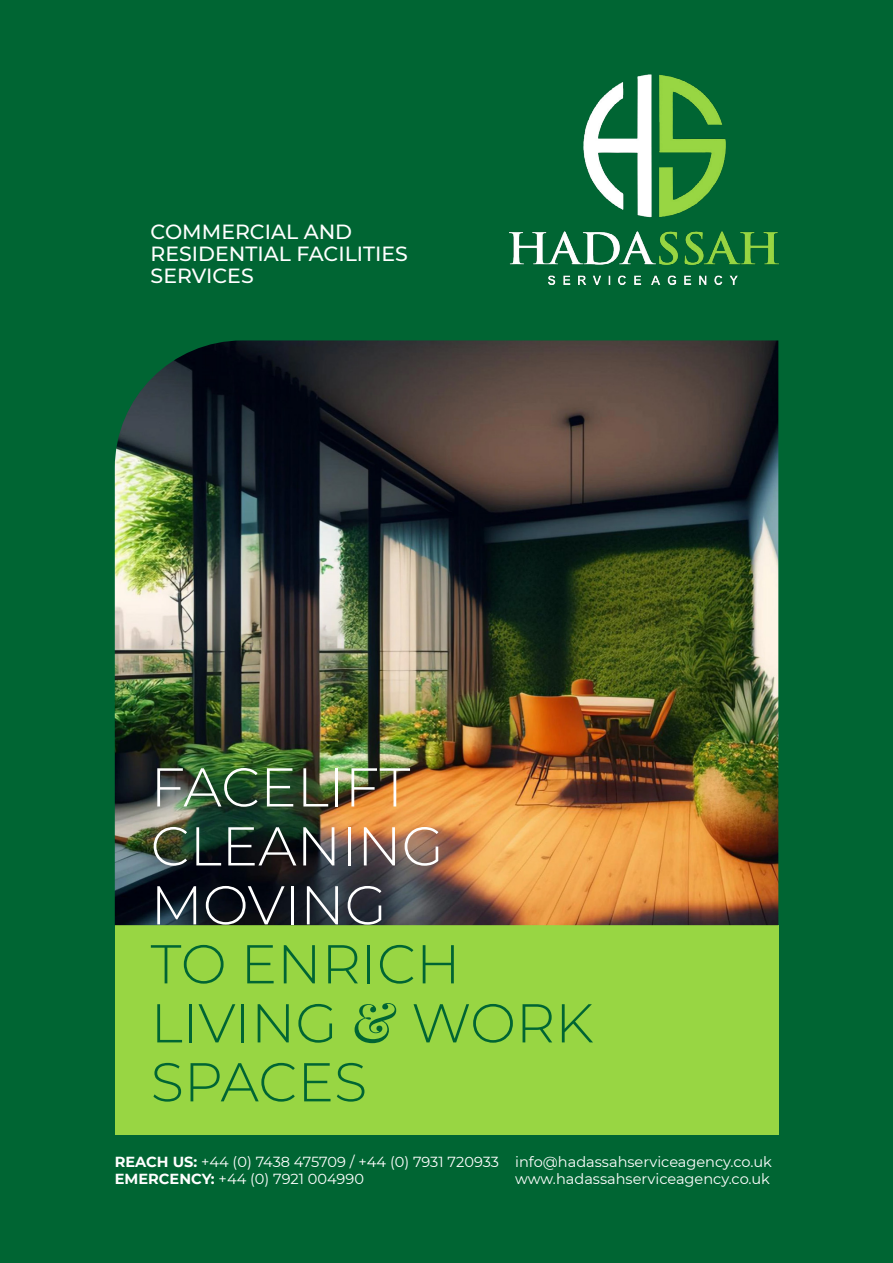
<style>
.page{position:relative;width:893px;height:1263px;background:#fff}
.page>*{position:absolute;margin:0;border:0;box-sizing:border-box;transform-origin:0 0}
.t1{font:300 54.6px/58.9px "Montserrat";color:#006533}
.t2{font:300 54.6px/58.9px "Montserrat";color:#fff}
.t3{font:500 20.4px/22px "Montserrat";color:#fff}
.t4{font:14.55px/17.4px "Montserrat";color:#fff}
.s1{font-family:"Playfair Display";font-weight:400}
.s2{font-weight:700}
</style>
<div class="page">
<div style="left:0;top:323px;width:893px;height:940px;background:#006533"></div>
<div style="left:115px;top:925px;width:663px;height:210px;background:#98d643"></div>
<div style="left:0;top:0;width:893px;height:323px;background:#006533"></div>
<img style="left:509px;top:74px;width:269px;height:210px">
<img style="left:115px;top:340px;width:663px;height:585px">
<h2 class="t3" style="left:151px;top:219px;width:259px">COMMERCIAL AND<br>RESIDENTIAL FACILITIES<br>SERVICES</h2>
<h1 class="t2" style="left:151px;top:756px;width:295px">FACELIFT<br>CLEANING<br>MOVING</h1>
<h1 class="t1" style="left:151px;top:933px;width:444px">TO ENRICH<br>LIVING <span class="s1">&amp;</span> WORK<br>SPACES</h1>
<p class="t4" style="left:115px;top:1152px;width:386px"><span class="s2">REACH US:</span> +44 (0) 7438 475709 / +44 (0) 7931 720933<br><span class="s2">EMERCENCY:</span> +44 (0) 7921 004990</p>
<p class="t4" style="left:515px;top:1152px;width:258px">info@hadassahserviceagency.co.uk www.hadassahserviceagency.co.uk</p>
</div>
